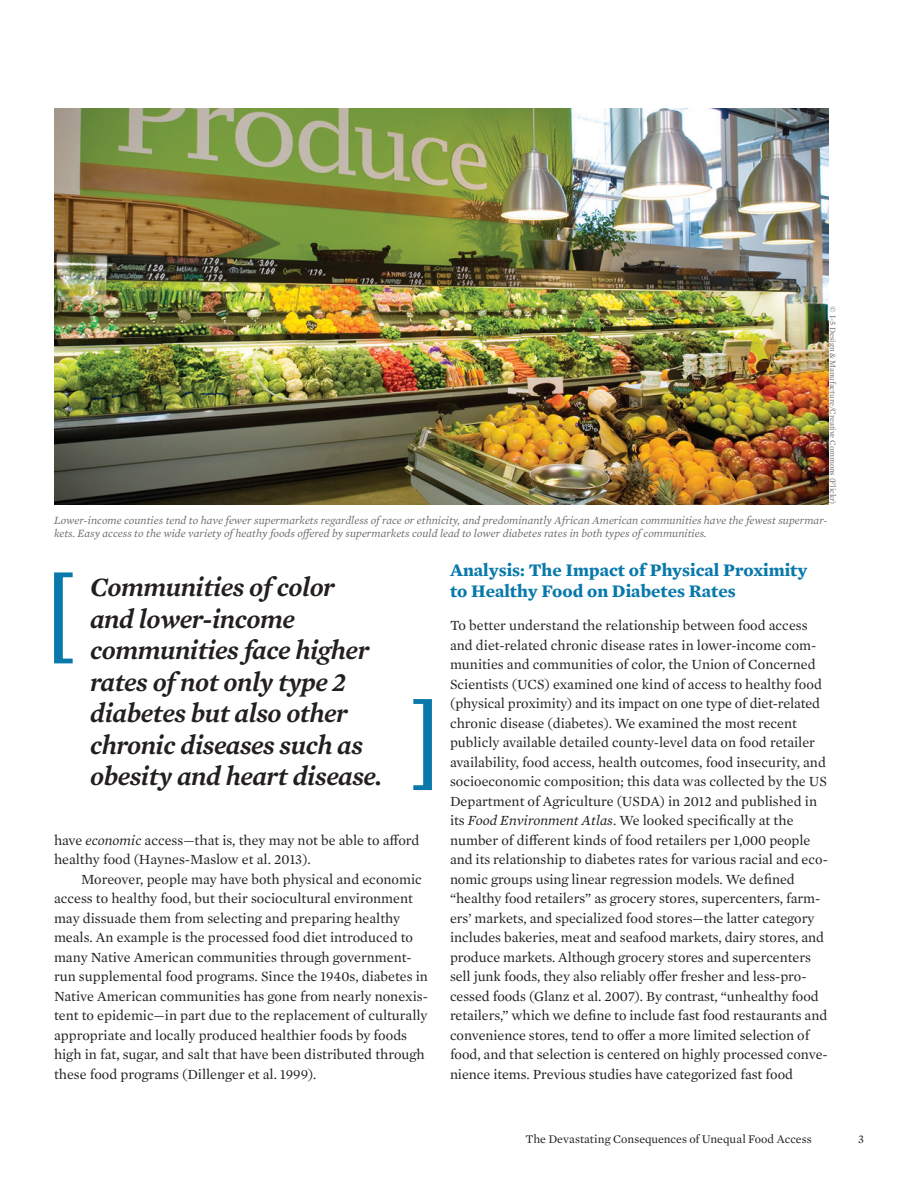
<style>
.page{position:relative;width:918px;height:1188px;background:#fff}
.page>*{position:absolute;margin:0;border:0;box-sizing:border-box;transform-origin:0 0}
.Pull_quote_text{font:italic 600 27px/31.5px "Mercury Text G1";letter-spacing:-.02em;color:#231f20}
.First-level_subhead{font:700 18px/21px "Mercury Text G1";color:#0879aa}
.Body_Text__first_par{font:14.25px/19.5px "Mercury Text G1";letter-spacing:-.005em;color:#231f20}
.Body_Text__w__indent{font:14.25px/19.5px "Mercury Text G1";color:#231f20}
.t1{font:12px "Mercury Text G1";color:#231f20}
.Photo_caption_text{font:italic 11.25px/13.5px "Mercury Text G1";color:#6c6d70}
.Photo_credits{font:8.25px "Mercury Text G1";letter-spacing:-.01em;color:#6c6d70}
.s1{font-style:italic}
</style>
<div class="page">
<img style="left:54px;top:108px;width:774px;height:396px">
<svg style="left:54px;top:572px;width:19px;height:92px"></svg>
<svg style="left:413px;top:699px;width:19px;height:92px"></svg>
<p class="Photo_credits" style="left:839px;top:306px;width:200px;rotate:90deg">© I-5 Design &amp; Manufacture/Creative Commons (Flickr)</p>
<p class="Photo_caption_text" style="left:54px;top:513px;width:775px">Lower-income counties tend to have fewer supermarkets regardless of race or ethnicity, and predominantly African American communities have the fewest supermar&shy;kets. Easy access to the wide variety of heathy foods offered by supermarkets could lead to lower diabetes rates in both types of communities.</p>
<p class="Pull_quote_text" style="left:90px;top:570px;width:293px">Communities of color and lower-income communities face higher rates of not only type 2 diabetes but also other chronic diseases such as obesity and heart disease.</p>
<p class="First-level_subhead" style="left:450px;top:559px;width:359px">Analysis: The Impact of Physical Proximity to Healthy Food on Diabetes Rates</p>
<p class="Body_Text__first_par" style="left:450px;top:615px;width:379px">To better understand the relationship between food access and diet-related chronic disease rates in lower-income com&shy;munities and communities of color, the Union of Concerned Scientists (UCS) examined one kind of access to healthy food (physical proximity) and its impact on one type of diet-related chronic disease (diabetes). We examined the most recent publicly available detailed county-level data on food retailer availability, food access, health outcomes, food insecurity, and socioeconomic composition; this data was collected by the US Department of Agriculture (USDA) in 2012 and published in its <span class="s1">Food Environment Atlas</span>. We looked specifically at the number of different kinds of food retailers per 1,000 people and its relationship to diabetes rates for various racial and eco&shy;nomic groups using linear regression models. We defined “healthy food retailers” as grocery stores, supercenters, farm&shy;ers’ markets, and specialized food stores—the latter category includes bakeries, meat and seafood markets, dairy stores, and produce markets. Although grocery stores and supercenters sell junk foods, they also reliably offer fresher and less-pro&shy;cessed foods (Glanz et al. 2007). By contrast, “unhealthy food retailers,” which we define to include fast food restaurants and convenience stores, tend to offer a more limited selection of food, and that selection is centered on highly processed conve&shy;nience items. Previous studies have categorized fast food</p>
<p class="Body_Text__first_par" style="left:54px;top:830px;width:367px">have <span class="s1">economic</span> access—that is, they may not be able to afford healthy food (Haynes-Maslow et al. 2013).</p>
<p class="Body_Text__w__indent" style="left:54px;top:869px;width:376px;text-indent:27px">Moreover, people may have both physical and economic access to healthy food, but their sociocultural environment may dissuade them from selecting and preparing healthy meals. An example is the processed food diet introduced to many Native American communities through government&shy;run supplemental food programs. Since the 1940s, diabetes in Native American communities has gone from nearly nonexis&shy;tent to epidemic—in part due to the replacement of culturally appropriate and locally produced healthier foods by foods high in fat, sugar, and salt that have been distributed through these food programs (Dillenger et al. 1999).</p>
<p class="t1" style="left:525px;top:1130px;width:288px">The Devastating Consequences of Unequal Food Access</p>
<p class="t1" style="left:858px;top:1130px;width:7px">3</p>
</div>
